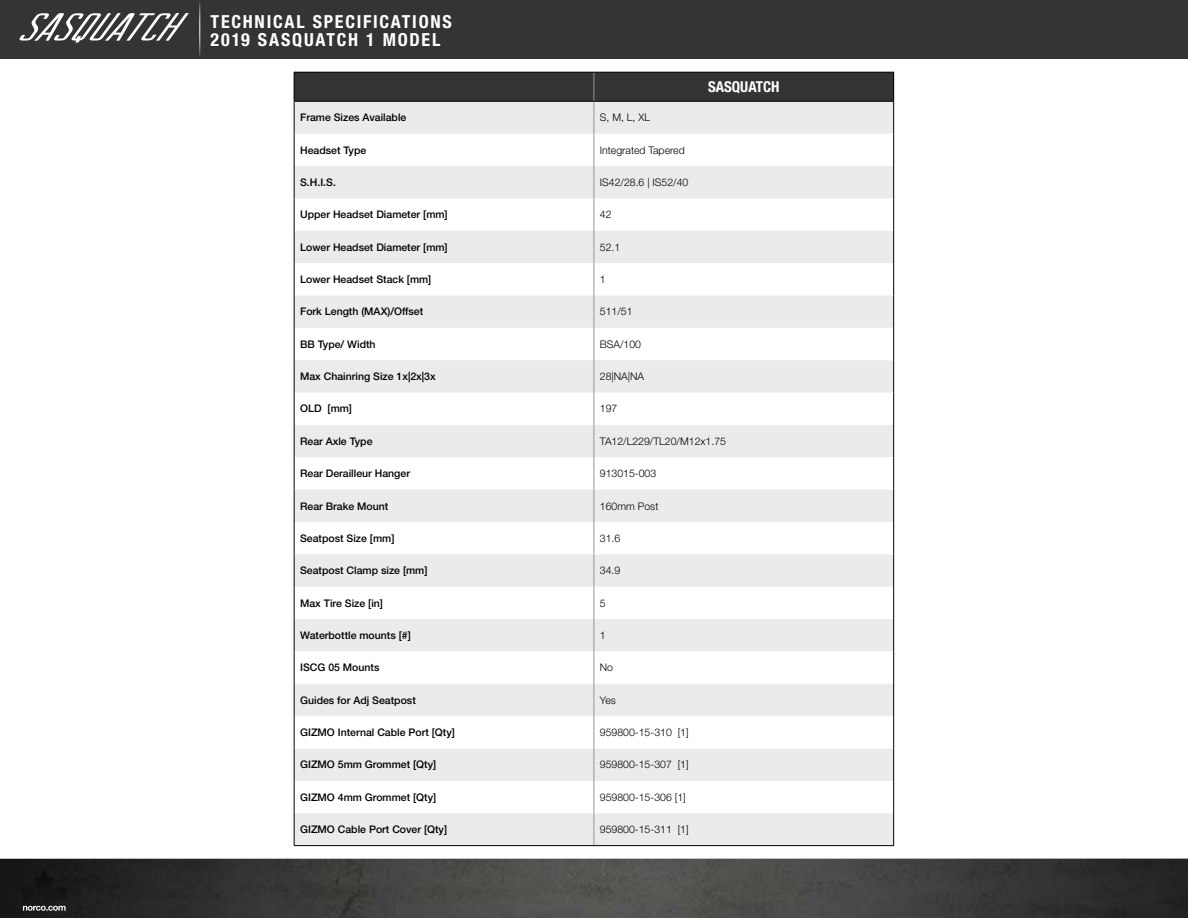
<style>
.page{position:relative;width:1188px;height:918px;background:#fff}
.page>*{position:absolute;margin:0;border:0;box-sizing:border-box;transform-origin:0 0}
.t1{font:700 condensed 18px/18px "Helvetica Neue LT Std";letter-spacing:.1em;color:#fff}
.t2{font:700 condensed 15px "Helvetica Neue LT Std";color:#fff}
.t3{font:500 10.5px "Helvetica Neue LT Std";color:#000}
.t4{font:300 10.5px "Helvetica Neue LT Std";color:#000}
</style>
<div class="page">
<img style="left:0;top:859px;width:1188px;height:59px">
<div style="left:4px;top:858px;width:79px;height:60px;background:#181818"></div>
<svg style="left:23px;top:906px;width:43px;height:5px"></svg>
<div style="left:0;top:0;width:1188px;height:59px;background:#343433"></div>
<hr style="left:199px;top:0;width:1px;height:58px;background:#fff">
<svg style="left:295px;top:102px;width:598px;height:743px;fill:#ebebec"></svg>
<hr style="left:594px;top:102px;width:1px;height:32px;background:#939598">
<hr style="left:594px;top:134px;width:1px;height:32px;background:#939598">
<hr style="left:594px;top:166px;width:1px;height:32px;background:#939598">
<hr style="left:594px;top:198px;width:1px;height:33px;background:#939598">
<hr style="left:594px;top:231px;width:1px;height:32px;background:#939598">
<hr style="left:594px;top:263px;width:1px;height:32px;background:#939598">
<hr style="left:594px;top:295px;width:1px;height:33px;background:#939598">
<hr style="left:594px;top:328px;width:1px;height:32px;background:#939598">
<hr style="left:594px;top:360px;width:1px;height:33px;background:#939598">
<hr style="left:594px;top:393px;width:1px;height:32px;background:#939598">
<hr style="left:594px;top:425px;width:1px;height:32px;background:#939598">
<hr style="left:594px;top:457px;width:1px;height:33px;background:#939598">
<hr style="left:594px;top:490px;width:1px;height:32px;background:#939598">
<hr style="left:594px;top:522px;width:1px;height:32px;background:#939598">
<hr style="left:594px;top:554px;width:1px;height:33px;background:#939598">
<hr style="left:594px;top:587px;width:1px;height:32px;background:#939598">
<hr style="left:594px;top:619px;width:1px;height:32px;background:#939598">
<hr style="left:594px;top:651px;width:1px;height:33px;background:#939598">
<hr style="left:594px;top:684px;width:1px;height:32px;background:#939598">
<hr style="left:594px;top:716px;width:1px;height:33px;background:#939598">
<hr style="left:594px;top:749px;width:1px;height:32px;background:#939598">
<hr style="left:594px;top:781px;width:1px;height:32px;background:#939598">
<hr style="left:594px;top:813px;width:1px;height:32px;background:#939598">
<hr style="left:893px;top:102px;width:1px;height:32px;background:#000">
<hr style="left:893px;top:134px;width:1px;height:32px;background:#000">
<hr style="left:893px;top:166px;width:1px;height:32px;background:#000">
<hr style="left:893px;top:198px;width:1px;height:33px;background:#000">
<hr style="left:893px;top:231px;width:1px;height:32px;background:#000">
<hr style="left:893px;top:263px;width:1px;height:32px;background:#000">
<hr style="left:893px;top:295px;width:1px;height:33px;background:#000">
<hr style="left:893px;top:328px;width:1px;height:32px;background:#000">
<hr style="left:893px;top:360px;width:1px;height:33px;background:#000">
<hr style="left:893px;top:393px;width:1px;height:32px;background:#000">
<hr style="left:893px;top:425px;width:1px;height:32px;background:#000">
<hr style="left:893px;top:457px;width:1px;height:33px;background:#000">
<hr style="left:893px;top:490px;width:1px;height:32px;background:#000">
<hr style="left:893px;top:522px;width:1px;height:32px;background:#000">
<hr style="left:893px;top:554px;width:1px;height:33px;background:#000">
<hr style="left:893px;top:587px;width:1px;height:32px;background:#000">
<hr style="left:893px;top:619px;width:1px;height:32px;background:#000">
<hr style="left:893px;top:651px;width:1px;height:33px;background:#000">
<hr style="left:893px;top:684px;width:1px;height:32px;background:#000">
<hr style="left:893px;top:716px;width:1px;height:33px;background:#000">
<hr style="left:893px;top:749px;width:1px;height:32px;background:#000">
<hr style="left:893px;top:781px;width:1px;height:32px;background:#000">
<hr style="left:893px;top:813px;width:1px;height:32px;background:#000">
<hr style="left:294px;top:845px;width:300px;height:1px;background:#000">
<hr style="left:594px;top:845px;width:300px;height:1px;background:#000">
<hr style="left:294px;top:102px;width:1px;height:32px;background:#000">
<hr style="left:294px;top:134px;width:1px;height:32px;background:#000">
<hr style="left:294px;top:166px;width:1px;height:32px;background:#000">
<hr style="left:294px;top:198px;width:1px;height:33px;background:#000">
<hr style="left:294px;top:231px;width:1px;height:32px;background:#000">
<hr style="left:294px;top:263px;width:1px;height:32px;background:#000">
<hr style="left:294px;top:295px;width:1px;height:33px;background:#000">
<hr style="left:294px;top:328px;width:1px;height:32px;background:#000">
<hr style="left:294px;top:360px;width:1px;height:33px;background:#000">
<hr style="left:294px;top:393px;width:1px;height:32px;background:#000">
<hr style="left:294px;top:425px;width:1px;height:32px;background:#000">
<hr style="left:294px;top:457px;width:1px;height:33px;background:#000">
<hr style="left:294px;top:490px;width:1px;height:32px;background:#000">
<hr style="left:294px;top:522px;width:1px;height:32px;background:#000">
<hr style="left:294px;top:554px;width:1px;height:33px;background:#000">
<hr style="left:294px;top:587px;width:1px;height:32px;background:#000">
<hr style="left:294px;top:619px;width:1px;height:32px;background:#000">
<hr style="left:294px;top:651px;width:1px;height:33px;background:#000">
<hr style="left:294px;top:684px;width:1px;height:32px;background:#000">
<hr style="left:294px;top:716px;width:1px;height:33px;background:#000">
<hr style="left:294px;top:749px;width:1px;height:32px;background:#000">
<hr style="left:294px;top:781px;width:1px;height:32px;background:#000">
<hr style="left:294px;top:813px;width:1px;height:32px;background:#000">
<svg style="left:294px;top:72px;width:600px;height:29px;background:#323231"></svg>
<hr style="left:294px;top:101px;width:300px;height:1px;background:#000">
<hr style="left:594px;top:101px;width:300px;height:1px;background:#000">
<svg style="left:19px;top:13px;width:170px;height:30px"></svg>
<h1 class="t1" style="left:211px;top:13px;width:243px">TECHNICAL SPECIFICATIONS<br>2019 SASQUATCH 1 MODEL</h1>
<h2 class="t2" style="left:708px;top:78px;width:73px">SASQUATCH</h2>
<p class="t3" style="left:300px;top:111px;width:108px">Frame Sizes Available</p>
<p class="t4" style="left:600px;top:111px;width:52px">S, M, L, XL</p>
<p class="t3" style="left:300px;top:144px;width:68px">Headset Type</p>
<p class="t4" style="left:600px;top:143px;width:86px">Integrated Tapered</p>
<p class="t3" style="left:300px;top:176px;width:37px">S.H.I.S.</p>
<p class="t4" style="left:600px;top:176px;width:90px">IS42/28.6 | IS52/40</p>
<p class="t3" style="left:300px;top:208px;width:149px">Upper Headset Diameter [mm]</p>
<p class="t4" style="left:600px;top:208px;width:13px">42</p>
<p class="t3" style="left:300px;top:241px;width:149px">Lower Headset Diameter [mm]</p>
<p class="t4" style="left:600px;top:241px;width:22px">52.1</p>
<p class="t3" style="left:300px;top:273px;width:133px">Lower Headset Stack [mm]</p>
<p class="t4" style="left:600px;top:273px;width:7px">1</p>
<p class="t3" style="left:300px;top:305px;width:125px">Fork Length (MAX)/Offset</p>
<p class="t4" style="left:600px;top:305px;width:34px">511/51</p>
<p class="t3" style="left:300px;top:338px;width:77px">BB Type/ Width</p>
<p class="t4" style="left:600px;top:338px;width:43px">BSA/100</p>
<p class="t3" style="left:300px;top:370px;width:137px">Max Chainring Size 1x|2x|3x</p>
<p class="t4" style="left:600px;top:370px;width:46px">28|NA|NA</p>
<p class="t3" style="left:300px;top:402px;width:53px">OLD [mm]</p>
<p class="t4" style="left:600px;top:402px;width:19px">197</p>
<p class="t3" style="left:300px;top:435px;width:74px">Rear Axle Type</p>
<p class="t4" style="left:600px;top:435px;width:128px">TA12/L229/TL20/M12x1.75</p>
<p class="t3" style="left:300px;top:467px;width:111px">Rear Derailleur Hanger</p>
<p class="t4" style="left:600px;top:467px;width:58px">913015-003</p>
<p class="t3" style="left:300px;top:500px;width:90px">Rear Brake Mount</p>
<p class="t4" style="left:600px;top:499px;width:60px">160mm Post</p>
<p class="t3" style="left:300px;top:532px;width:96px">Seatpost Size [mm]</p>
<p class="t4" style="left:600px;top:532px;width:22px">31.6</p>
<p class="t3" style="left:300px;top:564px;width:129px">Seatpost Clamp size [mm]</p>
<p class="t4" style="left:600px;top:564px;width:22px">34.9</p>
<p class="t3" style="left:300px;top:597px;width:84px">Max Tire Size [in]</p>
<p class="t4" style="left:600px;top:597px;width:7px">5</p>
<p class="t3" style="left:300px;top:629px;width:112px">Waterbottle mounts [#]</p>
<p class="t4" style="left:600px;top:629px;width:7px">1</p>
<p class="t3" style="left:300px;top:661px;width:81px">ISCG 05 Mounts</p>
<p class="t4" style="left:600px;top:661px;width:15px">No</p>
<p class="t3" style="left:300px;top:694px;width:117px">Guides for Adj Seatpost</p>
<p class="t4" style="left:600px;top:694px;width:17px">Yes</p>
<p class="t3" style="left:300px;top:726px;width:156px">GIZMO Internal Cable Port [Qty]</p>
<p class="t4" style="left:600px;top:726px;width:90px">959800-15-310 [1]</p>
<p class="t3" style="left:300px;top:758px;width:138px">GIZMO 5mm Grommet [Qty]</p>
<p class="t4" style="left:600px;top:758px;width:90px">959800-15-307 [1]</p>
<p class="t3" style="left:300px;top:791px;width:138px">GIZMO 4mm Grommet [Qty]</p>
<p class="t4" style="left:600px;top:791px;width:87px">959800-15-306 [1]</p>
<p class="t3" style="left:300px;top:823px;width:149px">GIZMO Cable Port Cover [Qty]</p>
<p class="t4" style="left:600px;top:823px;width:90px">959800-15-311 [1]</p>
</div>
